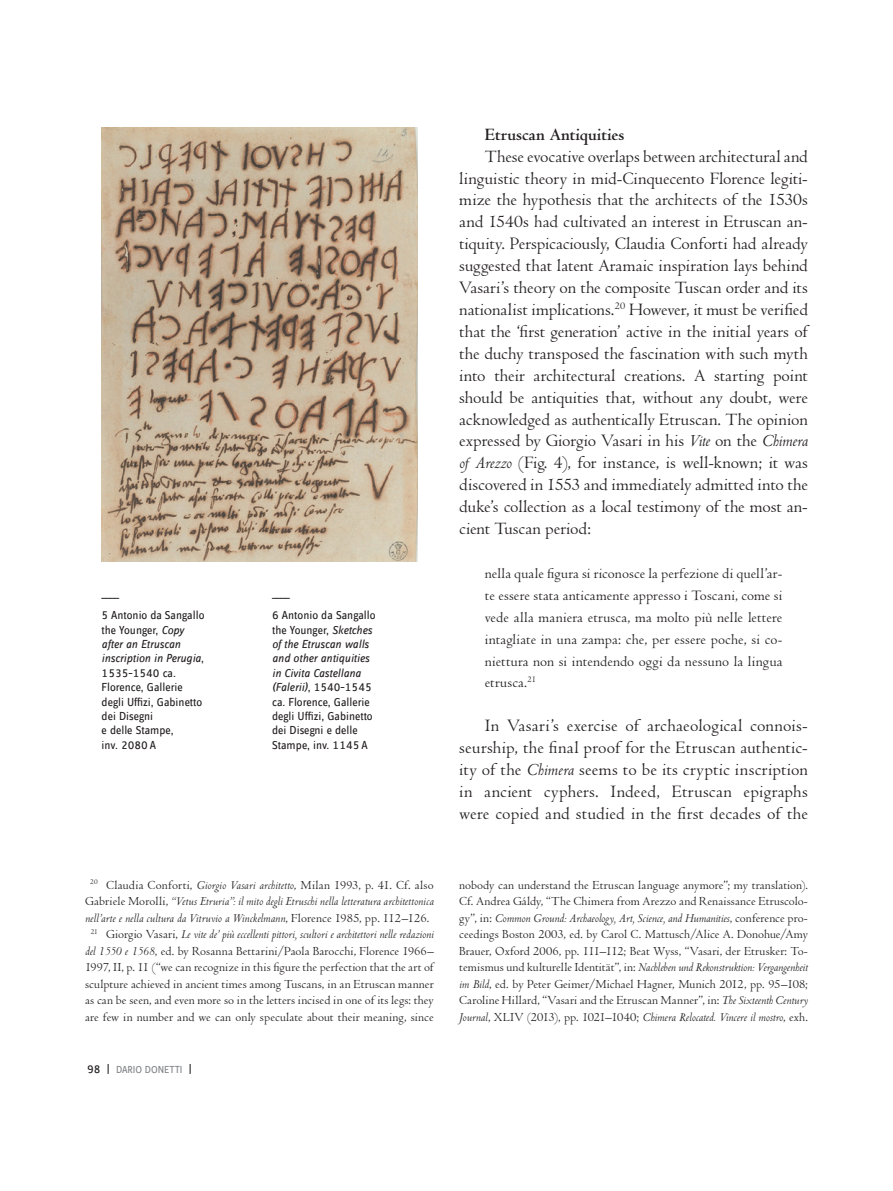
<style>
.page{position:relative;width:893px;height:1191px;background:#fff}
.page>*{position:absolute;margin:0;border:0;box-sizing:border-box;transform-origin:0 0}
.t1{font:18px/21.9px "Centaur MT Pro";letter-spacing:.005em;color:#231f20;text-align:justify}
.t2{font:700 18px "Centaur MT Pro";letter-spacing:.005em;color:#231f20}
.t3{font:15px/21.9px "Centaur MT Pro";letter-spacing:.015em;color:#231f20;text-align:justify}
.t4{font:12.75px/16.5px "Centaur MT Pro";letter-spacing:.005em;color:#231f20;text-align:justify}
.t5{font:12px/14.4px "Zine Sans Display Offc";color:#231f20}
.t6{font:10.5px "Zine Sans Display Offc";color:#808285}
.s1{font-style:italic}
.s2{font-size:12px;color:#231f20}
</style>
<div class="page">
<img style="left:102px;top:128px;width:315px;height:433px">
<p class="t5" style="left:102px;top:581px;width:104px;line-height:23px">____<br>5 Antonio da Sangallo</p>
<p class="t5" style="left:102px;top:623px;width:104px">the Younger, <span class="s1">Copy after an Etruscan inscription in Perugia</span>,<br>1535–1540 ca.<br>Florence, Gallerie degli Uffizi, Gabinetto dei Disegni<br>e delle Stampe,<br>inv. 2080 A</p>
<p class="t5" style="left:272px;top:581px;width:105px;line-height:23px">____<br>6 Antonio da Sangallo</p>
<p class="t5" style="left:272px;top:623px;width:102px">the Younger, <span class="s1">Sketches of the Etruscan walls and other antiquities in Civita Castellana (Falerii)</span>, 1540–1545 ca. Florence, Gallerie degli Uffizi, Gabinetto dei Disegni e delle<br>Stampe, inv. 1145 A</p>
<p class="t4" style="left:85px;top:876px;width:351px;text-align:center"><sup>20</sup> Claudia Conforti, <span class="s1">Giorgio Vasari architetto</span>, Milan 1993, p. 41. Cf. also Gabriele Morolli, <span class="s1">“Vetus Etruria”: il mito degli Etruschi nella letteratura architettonica nell’arte e nella cultura da Vitruvio a Winckelmann</span>, Florence 1985, pp. 112–126.<br><sup>21</sup> Giorgio Vasari, <span class="s1">Le vite de’ più eccellenti pittori, scultori e architettori nelle redazioni del 1550 e 1568</span>, ed. by Rosanna Bettarini/Paola Barocchi, Florence 1966– 1997, II, p. 11 (“we can recognize in this figure the perfection that the art of sculpture achieved in ancient times among Tuscans, in an Etruscan manner as can be seen, and even more so in the letters incised in one of its legs: they are few in number and we can only speculate about their meaning, since</p>
<p class="t6" style="left:87px;top:1064px;width:106px"><span class="s2">98 |</span> DARIO DONETTI <span class="s2">|</span></p>
<h1 class="t2" style="left:485px;top:124px;width:141px">Etruscan Antiquities</h1>
<p class="t1" style="left:459px;top:145px;width:351px;text-indent:26px">These evocative overlaps between architectural and linguistic theory in mid-Cinquecento Florence legiti&shy;mize the hypothesis that the architects of the 1530s and 1540s had cultivated an interest in Etruscan an&shy;tiquity. Perspicaciously, Claudia Conforti had already suggested that latent Aramaic inspiration lays behind Vasari’s theory on the composite Tuscan order and its nationalist implications.<sup>20</sup> However, it must be verified that the ‘first generation’ active in the initial years of the duchy transposed the fascination with such myth into their architectural creations. A starting point should be antiquities that, without any doubt, were acknowledged as authentically Etruscan. The opinion expressed by Giorgio Vasari in his <span class="s1">Vite</span> on the <span class="s1">Chimera of Arezzo</span> (Fig. 4), for instance, is well-known; it was discovered in 1553 and immediately admitted into the duke’s collection as a local testimony of the most an&shy;cient Tuscan period:</p>
<p class="t3" style="left:485px;top:562px;width:299px">nella quale figura si riconosce la perfezione di quell’ar&shy;te essere stata anticamente appresso i Toscani, come si vede alla maniera etrusca, ma molto più nelle lettere intagliate in una zampa: che, per essere poche, si co&shy;niettura non si intendendo oggi da nessuno la lingua etrusca.<sup>21</sup></p>
<p class="t1" style="left:459px;top:715px;width:350px;text-indent:26px">In Vasari’s exercise of archaeological connois&shy;seurship, the final proof for the Etruscan authentic&shy;ity of the <span class="s1">Chimera</span> seems to be its cryptic inscription in ancient cyphers. Indeed, Etruscan epigraphs were copied and studied in the first decades of the</p>
<p class="t4" style="left:459px;top:876px;width:350px">nobody can understand the Etruscan language anymore”; my translation).<br>Cf. Andrea Gáldy, “The Chimera from Arezzo and Renaissance Etruscolo&shy;gy”, in: <span class="s1">Common Ground: Archaeology, Art, Science, and Humanities</span>, conference pro&shy;ceedings Boston 2003, ed. by Carol C. Mattusch/Alice A. Donohue/Amy Brauer, Oxford 2006, pp. 111–112; Beat Wyss, “Vasari, der Etrusker: To&shy;temismus und kulturelle Identität”, in: <span class="s1">Nachleben und Rekonstruktion: Vergangenheit im Bild</span>, ed. by Peter Geimer/Michael Hagner, Munich 2012, pp. 95–108; Caroline Hillard, “Vasari and the Etruscan Manner”, in: <span class="s1">The Sixteenth Century Journal</span>, XLIV (2013), pp. 1021–1040; <span class="s1">Chimera Relocated. Vincere il mostro</span>, exh.</p>
</div>
